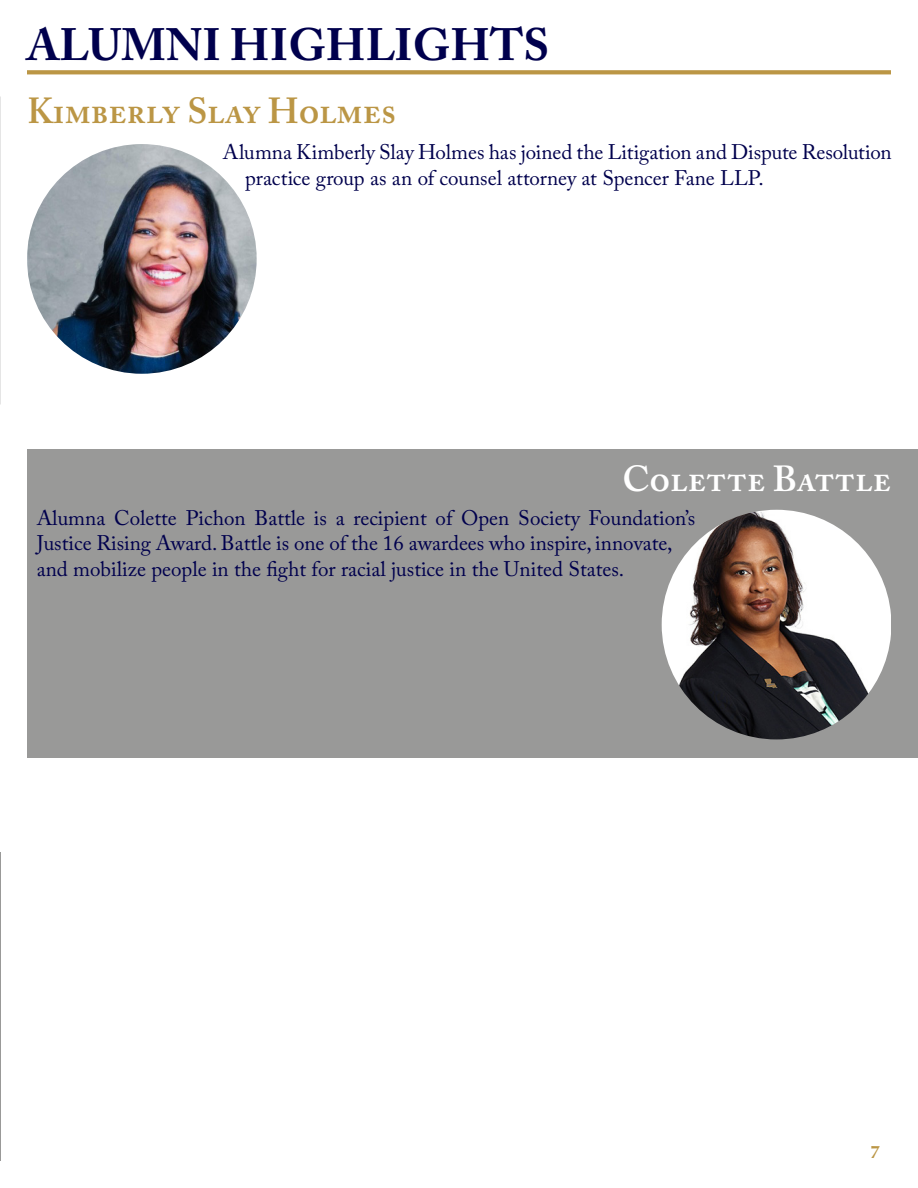
<style>
.page{position:relative;width:918px;height:1188px;background:#fff}
.page>*{position:absolute;margin:0;border:0;box-sizing:border-box;transform-origin:0 0}
.t1{font:700 45px "Adobe Caslon Pro";color:#00004d}
.t2{font:600 36px "Adobe Caslon Pro";color:#bb9645}
.t3{font:600 36px "Adobe Caslon Pro";letter-spacing:.01em;color:#fff}
.t4{font:21px/25.2px "Adobe Caslon Pro";color:#00004d}
.t5{font:700 18px "Optima";color:#bb9645}
</style>
<div class="page">
<hr style="left:0;top:852px;width:1px;height:309px;background:#999998">
<img style="left:27px;top:144px;width:230px;height:230px;border-radius:115px">
<div style="left:27px;top:450px;width:891px;height:308px;background:#999998"></div>
<img style="left:662px;top:510px;width:229px;height:229px;border-radius:112px">
<svg style="left:27px;top:70px;width:864px;height:4px;background:#be9b4e"></svg>
<p class="t1" style="left:27px;top:18px;width:457px">ALUMNI HIGHLIGHTS</p>
<p class="t2" style="left:27px;top:89px;width:371px">Kimberly Slay Holmes</p>
<p class="t4" style="left:245px;top:140px;width:648px;text-indent:-22px">Alumna Kimberly Slay Holmes has joined the Litigation and Dispute Resolution practice group as an of counsel attorney at Spencer Fane LLP.</p>
<p class="t3" style="left:623px;top:457px;width:270px">Colette Battle</p>
<p class="t4" style="left:37px;top:505px;width:660px">Alumna Colette Pichon Battle is a recipient of Open Society Foundation’s<br>Justice Rising Award. Battle is one of the 16 awardees who inspire, innovate, and mobilize people in the fight for racial justice in the United States.</p>
<p class="t5" style="left:871px;top:1141px;width:12px">7</p>
</div>
